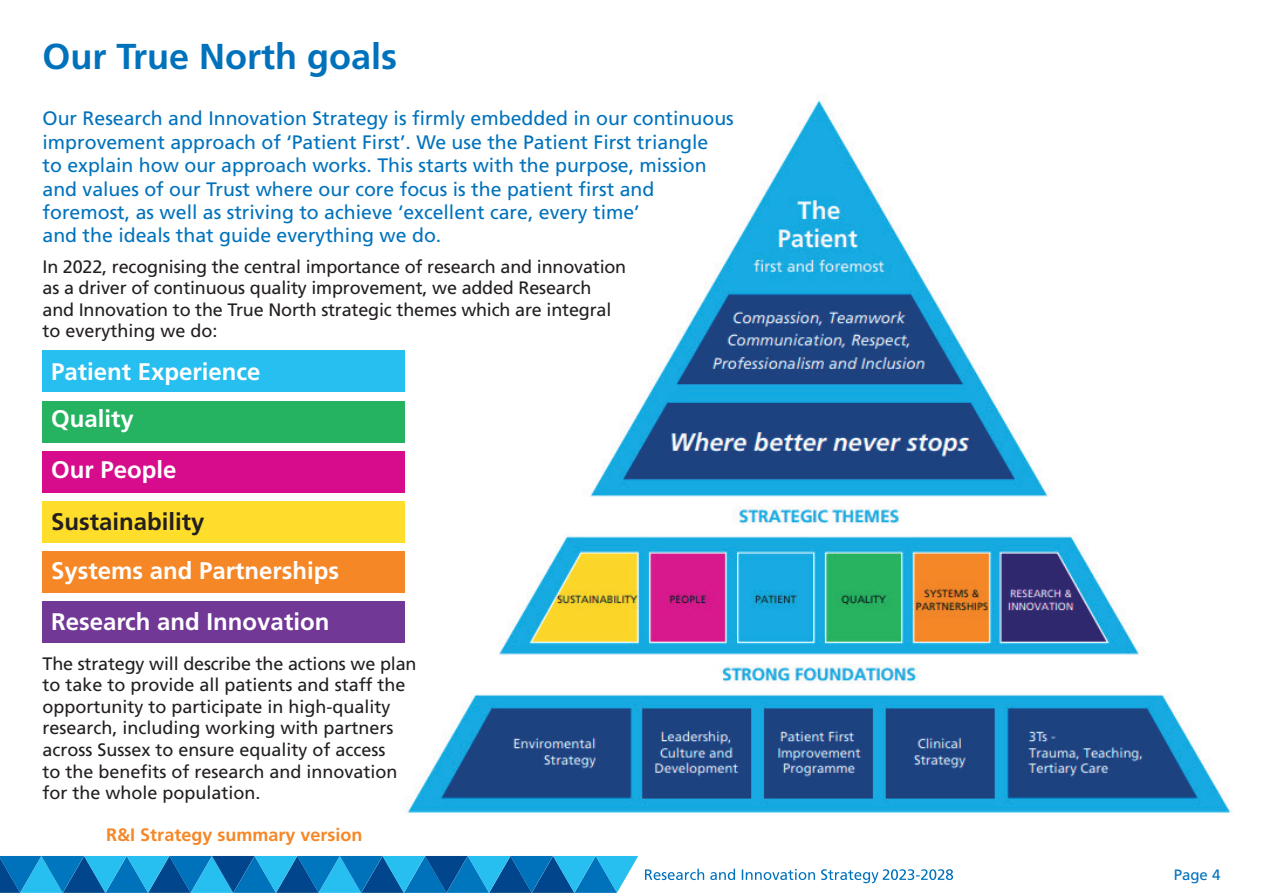
<style>
.page{position:relative;width:1263px;height:893px;background:#fff}
.page>*{position:absolute;margin:0;border:0;box-sizing:border-box;transform-origin:0 0}
.t1{font:700 36px "Frutiger LT Std";color:#0072bc}
._3__body_text{font:700 24px "Frutiger LT Std";color:#fff}
._3__body_text-2{font:700 24px "Frutiger LT Std";color:#231f20}
._4__introduction_para{font:19.5px/23.4px "Frutiger LT Std";color:#0072bc}
._3__body_text-3{font:18px/21.6px "Frutiger LT Std";color:#231f20}
.t2{font:700 18px "Frutiger";color:#f58727}
.t3{font:15px "Frutiger";color:#0072bc}
</style>
<div class="page">
<svg style="left:0;top:856px;width:638px;height:37px;background:#1383c1"></svg>
<svg style="left:645px;top:869px;width:308px;height:14px"></svg>
<img style="left:369px;top:96px;width:862px;height:718px">
<div style="left:43px;top:602px;width:362px;height:41px;background:#723896"></div>
<div style="left:43px;top:551px;width:362px;height:41px;background:#f58727"></div>
<div style="left:43px;top:501px;width:362px;height:41px;background:#ffdd2b"></div>
<div style="left:43px;top:451px;width:362px;height:41px;background:#d70c8c"></div>
<div style="left:43px;top:401px;width:362px;height:41px;background:#26b361"></div>
<div style="left:43px;top:351px;width:362px;height:41px;background:#26bff0"></div>
<h1 class="t1" style="left:43px;top:36px;width:356px">Our True North goals</h1>
<p class="_4__introduction_para" style="left:43px;top:107px;width:693px">Our Research and Innovation Strategy is firmly embedded in our continuous improvement approach of ‘Patient First’. We use the Patient First triangle<br>to explain how our approach works. This starts with the purpose, mission and values of our Trust where our core focus is the patient first and foremost, as well as striving to achieve ‘excellent care, every time’<br>and the ideals that guide everything we do.</p>
<p class="_3__body_text-3" style="left:43px;top:256px;width:585px">In 2022, recognising the central importance of research and innovation as a driver of continuous quality improvement, we added Research and Innovation to the True North strategic themes which are integral to everything we do:</p>
<p class="_3__body_text" style="left:51px;top:358px;width:211px">Patient Experience</p>
<p class="_3__body_text" style="left:51px;top:405px;width:84px">Quality</p>
<p class="_3__body_text" style="left:51px;top:456px;width:127px">Our People</p>
<p class="_3__body_text-2" style="left:51px;top:507px;width:155px">Sustainability</p>
<p class="_3__body_text" style="left:51px;top:556px;width:290px">Systems and Partnerships</p>
<p class="_3__body_text" style="left:51px;top:608px;width:280px">Research and Innovation</p>
<p class="_3__body_text-3" style="left:43px;top:653px;width:376px">The strategy will describe the actions we plan to take to provide all patients and staff the opportunity to participate in high-quality research, including working with partners across Sussex to ensure equality of access<br>to the benefits of research and innovation for the whole population.</p>
<p class="t2" style="left:106px;top:824px;width:258px">R&amp;I Strategy summary version</p>
<p class="t3" style="left:1174px;top:865px;width:48px">Page 4</p>
</div>
